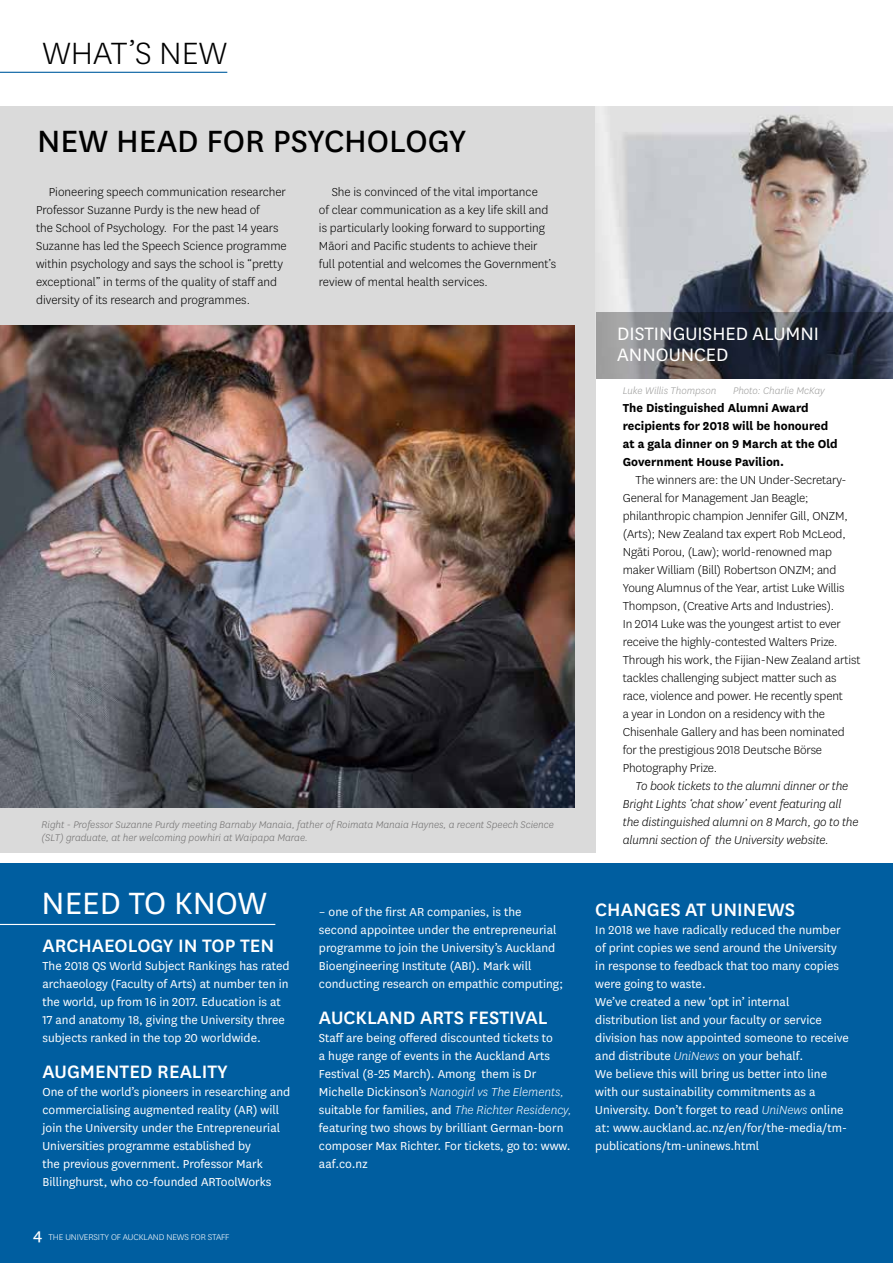
<style>
.page{position:relative;width:893px;height:1263px;background:#fff}
.page>*{position:absolute;margin:0;border:0;box-sizing:border-box;transform-origin:0 0}
.t1{font:36px "National";color:#000}
.t2{font:36px "National";color:#fff}
.t3{font:300 36px "National";color:#000}
.t4{font:500 21px "National";color:#fff}
.t5{font:21px/21px "National";color:#fff}
.t6{font:13.5px/18px "National";color:#fff}
.t7{font:300 13.5px/18px "National";letter-spacing:-.01em;color:#000}
.t8{font:italic 300 13.5px/18px "National";letter-spacing:-.01em;color:#000}
.t9{font:700 13.5px/18px "National";color:#000}
.t10{font:italic 300 11.25px/13.5px "National";color:#706f6f}
.t11{font:italic 300 11.25px "National";color:#9d9d9c}
.t12{font:300 9.75px "National";letter-spacing:-.01em;color:#fff}
.s1{font-weight:400;font-size:18px}
.s2{font-weight:300;font-style:italic}
</style>
<div class="page">
<div style="left:0;top:863px;width:893px;height:400px;background:#005ea0"></div>
<hr style="left:0;top:924px;width:275px;height:1px;background:#fff">
<hr style="left:0;top:72px;width:227px;height:1px;background:#005ea0">
<div style="left:0;top:106px;width:595px;height:747px;background:#dadada"></div>
<img style="left:0;top:326px;width:574px;height:482px">
<img style="left:595px;top:106px;width:298px;height:272px">
<svg style="left:596px;top:312px;width:296px;height:66px;background:#424550"></svg>
<h1 class="t3" style="left:43px;top:30px;width:186px">WHAT’S NEW</h1>
<h1 class="t1" style="left:37px;top:117px;width:431px">NEW HEAD FOR PSYCHOLOGY</h1>
<p class="t7" style="left:36px;top:183px;width:252px;text-indent:13px">Pioneering speech communication researcher Professor Suzanne Purdy is the new head of<br>the School of Psychology. For the past 14 years Suzanne has led the Speech Science programme within psychology and says the school is “pretty exceptional” in terms of the quality of staff and diversity of its research and programmes.</p>
<p class="t7" style="left:319px;top:183px;width:239px;text-indent:13px">She is convinced of the vital importance<br>of clear communication as a key life skill and is particularly looking forward to supporting Māori and Pacific students to achieve their full potential and welcomes the Government’s review of mental health services.</p>
<p class="t10" style="left:42px;top:817px;width:514px">Right - Professor Suzanne Purdy meeting Barnaby Manaia, father of Roimata Manaia Haynes, a recent Speech Science (SLT) graduate, at her welcoming powhiri at Waipapa Marae.</p>
<h1 class="t2" style="left:42px;top:879px;width:227px">NEED TO KNOW</h1>
<h2 class="t4" style="left:43px;top:932px;width:233px">ARCHAEOLOGY IN TOP TEN</h2>
<p class="t6" style="left:43px;top:957px;width:249px">The 2018 QS World Subject Rankings has rated archaeology (Faculty of Arts) at number ten in the world, up from 16 in 2017. Education is at 17 and anatomy 18, giving the University three subjects ranked in the top 20 worldwide.</p>
<h2 class="t4" style="left:43px;top:1058px;width:187px">AUGMENTED REALITY</h2>
<p class="t6" style="left:43px;top:1083px;width:249px">One of the world’s pioneers in researching and commercialising augmented reality (AR) will join the University under the Entrepreneurial Universities programme established by<br>the previous government. Professor Mark Billinghurst, who co-founded ARToolWorks</p>
<p class="t12" style="left:33px;top:1231px;width:198px"><span class="s1">4</span> THE UNIVERSITY OF AUCKLAND NEWS FOR STAFF</p>
<p class="t6" style="left:319px;top:903px;width:246px">– one of the first AR companies, is the second appointee under the entrepreneurial programme to join the University’s Auckland Bioengineering Institute (ABI). Mark will conducting research on empathic computing;</p>
<h2 class="t4" style="left:319px;top:1004px;width:230px">AUCKLAND ARTS FESTIVAL</h2>
<p class="t6" style="left:319px;top:1029px;width:254px">Staff are being offered discounted tickets to<br>a huge range of events in the Auckland Arts Festival (8-25 March). Among them is Dr Michelle Dickinson’s <span class="s2">Nanogirl vs The Elements, </span>suitable for families, and <span class="s2">The Richter Residency, </span>featuring two shows by brilliant German-born composer Max Richter. For tickets, go to: www. aaf.co.nz</p>
<h2 class="t5" style="left:617px;top:322px;width:203px">DISTINGUISHED ALUMNI<br>ANNOUNCED</h2>
<p class="t11" style="left:623px;top:384px;width:95px">Luke Willis Thompson</p>
<p class="t11" style="left:733px;top:384px;width:93px">Photo: Charlie McKay</p>
<p class="t9" style="left:623px;top:398px;width:216px">The Distinguished Alumni Award recipients for 2018 will be honoured at a gala dinner on 9 March at the Old<br>Government House Pavilion.</p>
<p class="t7" style="left:623px;top:471px;width:239px;text-indent:13px">The winners are: the UN Under-Secretary-General for Management Jan Beagle; philanthropic champion Jennifer Gill, ONZM, (Arts); New Zealand tax expert Rob McLeod, Ngāti Porou, (Law); world-renowned map maker William (Bill) Robertson ONZM; and Young Alumnus of the Year, artist Luke Willis Thompson, (Creative Arts and Industries).<br>In 2014 Luke was the youngest artist to ever receive the highly-contested Walters Prize.<br>Through his work, the Fijian-New Zealand artist tackles challenging subject matter such as race, violence and power. He recently spent<br>a year in London on a residency with the Chisenhale Gallery and has been nominated for the prestigious 2018 Deutsche Börse Photography Prize.</p>
<p class="t8" style="left:623px;top:777px;width:237px;text-indent:13px">To book tickets to the alumni dinner or the Bright Lights ‘chat show’ event featuring all the distinguished alumni on 8 March, go to the alumni section of the University website.</p>
<h2 class="t4" style="left:595px;top:896px;width:201px">CHANGES AT UNINEWS</h2>
<p class="t6" style="left:595px;top:921px;width:255px">In 2018 we have radically reduced the number of print copies we send around the University in response to feedback that too many copies were going to waste.<br>We’ve created a new ‘opt in’ internal distribution list and your faculty or service division has now appointed someone to receive and distribute <span class="s2">UniNews</span> on your behalf.<br>We believe this will bring us better into line with our sustainability commitments as a University. Don’t forget to read <span class="s2">UniNews</span> online at: www.auckland.ac.nz/en/for/the-media/tm&shy;publications/tm-uninews.html</p>
</div>
